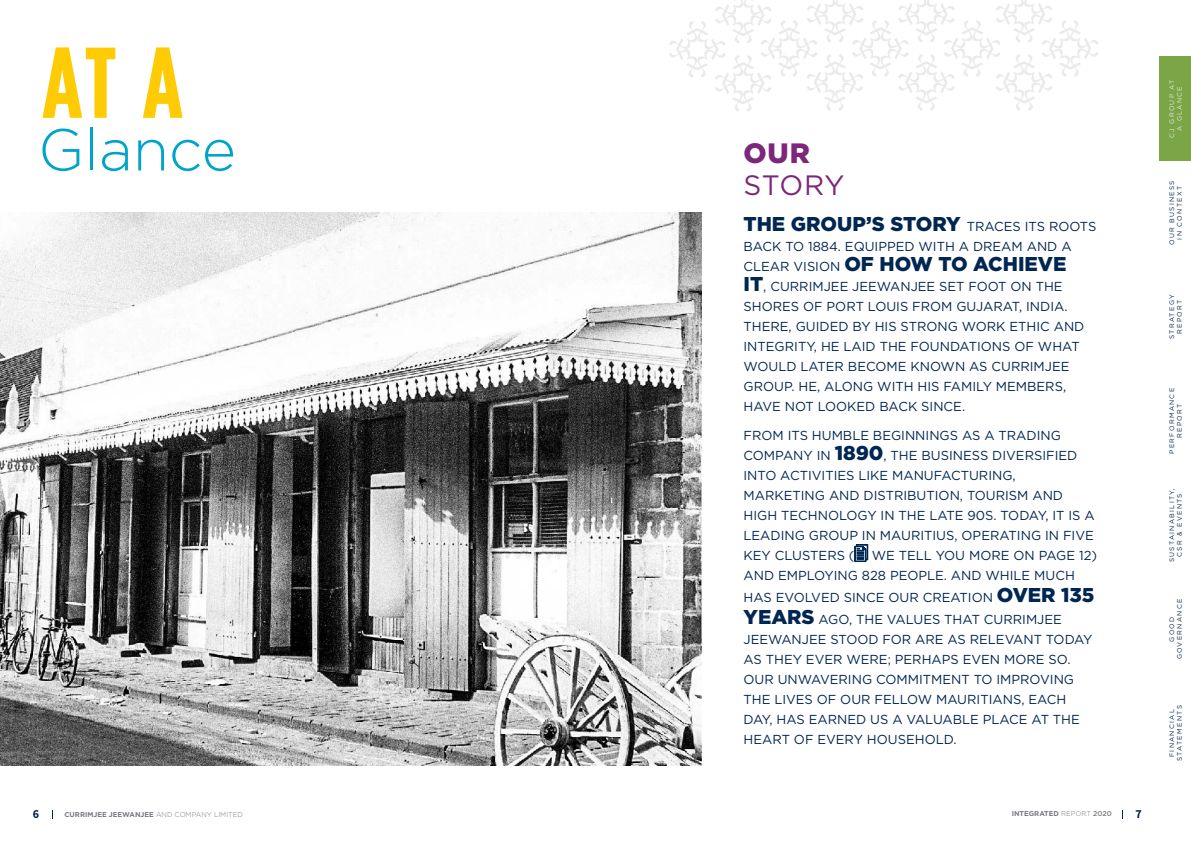
<style>
.page{position:relative;width:1191px;height:842px;background:#fff}
.page>*{position:absolute;margin:0;border:0;box-sizing:border-box;transform-origin:0 0}
.t1{font:700 100.3px "Gotham Condensed";color:#ffcb05}
.t2{font:300 58.9px "Gotham";color:#00a4cb}
.t3{font:28px "Gotham";letter-spacing:.01em;color:#7c277a}
.t4{font:900 28px "Gotham";color:#7c277a}
.t5{font:900 20px "Gotham";color:#002652}
.t6{font:13px/20px "Gotham";color:#002652}
.t7{font:12px "Source Sans Variable";color:#002652}
.t8{font:700 7px "Gotham";color:#777a81}
.t9{font:6.5px/7.8px "Gotham";letter-spacing:.2em;color:#002652;text-align:center}
.t10{font:6.5px/7.8px "Gotham";letter-spacing:.2em;color:#e6e7e8;text-align:center}
.s1{font-weight:300}
.s2{font-weight:400;font-size:13px}
.s3{font-weight:900;font-size:20px}
.s4{font-weight:500}
</style>
<div class="page">
<img style="left:0;top:212px;width:701px;height:553px">
<div style="left:1159px;top:57px;width:32px;height:104px;background:#7aa645"></div>
<svg style="left:854px;top:544px;width:14px;height:18px"></svg>
<svg style="left:669px;top:0;width:429px;height:111px"></svg>
<h1 class="t1" style="left:42px;top:26px;width:142px">AT A</h1>
<h2 class="t2" style="left:38px;top:112px;width:199px">Glance</h2>
<p class="t7" style="left:33px;top:807px;width:7px">6</p>
<p class="t8" style="left:64px;top:810px;width:180px">CURRIMJEE JEEWANJEE <span class="s1">AND COMPANY LIMITED</span></p>
<h3 class="t4" style="left:743px;top:134px;width:68px">OUR</h3>
<h3 class="t3" style="left:743px;top:167px;width:103px">STORY</h3>
<h3 class="t5" style="left:743px;top:210px;width:354px">THE GROUP’S STORY <span class="s2">TRACES ITS ROOTS</span></h3>
<p class="t6" style="left:743px;top:236px;width:330px">BACK TO 1884. EQUIPPED WITH A DREAM AND A</p>
<h3 class="t5" style="left:743px;top:250px;width:324px"><span class="s2">CLEAR VISION</span> OF HOW TO ACHIEVE</h3>
<p class="t6" style="left:743px;top:276px;width:342px"><span class="s3">IT</span>, CURRIMJEE JEEWANJEE SET FOOT ON THE SHORES OF PORT LOUIS FROM GUJARAT, INDIA.<br>THERE, GUIDED BY HIS STRONG WORK ETHIC AND INTEGRITY, HE LAID THE FOUNDATIONS OF WHAT WOULD LATER BECOME KNOWN AS CURRIMJEE GROUP. HE, ALONG WITH HIS FAMILY MEMBERS, HAVE NOT LOOKED BACK SINCE.</p>
<p class="t6" style="left:743px;top:425px;width:353px">FROM ITS HUMBLE BEGINNINGS AS A TRADING COMPANY IN <span class="s3">1890</span>, THE BUSINESS DIVERSIFIED INTO ACTIVITIES LIKE MANUFACTURING, MARKETING AND DISTRIBUTION, TOURISM AND HIGH TECHNOLOGY IN THE LATE 90S. TODAY, IT IS A LEADING GROUP IN MAURITIUS, OPERATING IN FIVE KEY CLUSTERS (</p>
<p class="t6" style="left:743px;top:545px;width:355px;text-indent:128px">WE TELL YOU MORE ON PAGE 12)<br>AND EMPLOYING 828 PEOPLE. AND WHILE MUCH</p>
<p class="t6" style="left:743px;top:586px;width:352px;line-height:22px">HAS EVOLVED SINCE OUR CREATION <span class="s3">OVER 135<br>YEARS</span> AGO, THE VALUES THAT CURRIMJEE</p>
<p class="t6" style="left:743px;top:629px;width:350px">JEEWANJEE STOOD FOR ARE AS RELEVANT TODAY AS THEY EVER WERE; PERHAPS EVEN MORE SO.<br>OUR UNWAVERING COMMITMENT TO IMPROVING THE LIVES OF OUR FELLOW MAURITIANS, EACH DAY, HAS EARNED US A VALUABLE PLACE AT THE HEART OF EVERY HOUSEHOLD.</p>
<p class="t8" style="left:1011px;top:809px;width:102px">INTEGRATED <span class="s1">REPORT</span> <span class="s4">2020</span></p>
<p class="t7" style="left:1135px;top:807px;width:7px">7</p>
<p class="t10" style="left:1167px;top:138px;width:60px;rotate:-90deg">CJ GROUP AT<br>A GLANCE</p>
<p class="t9" style="left:1167px;top:245px;width:66px;rotate:-90deg">OUR BUSINESS<br>IN CONTEXT</p>
<p class="t9" style="left:1167px;top:339px;width:46px;rotate:-90deg">STRATEGY<br>REPORT</p>
<p class="t9" style="left:1167px;top:454px;width:67px;rotate:-90deg">PERFORMANCE<br>REPORT</p>
<p class="t9" style="left:1167px;top:562px;width:76px;rotate:-90deg">SUSTAINABILITY,<br>CSR &amp; EVENTS</p>
<p class="t9" style="left:1167px;top:659px;width:62px;rotate:-90deg">GOOD<br>GOVERNANCE</p>
<p class="t9" style="left:1167px;top:761px;width:57px;rotate:-90deg">FINANCIAL<br>STATEMENTS</p>
</div>
